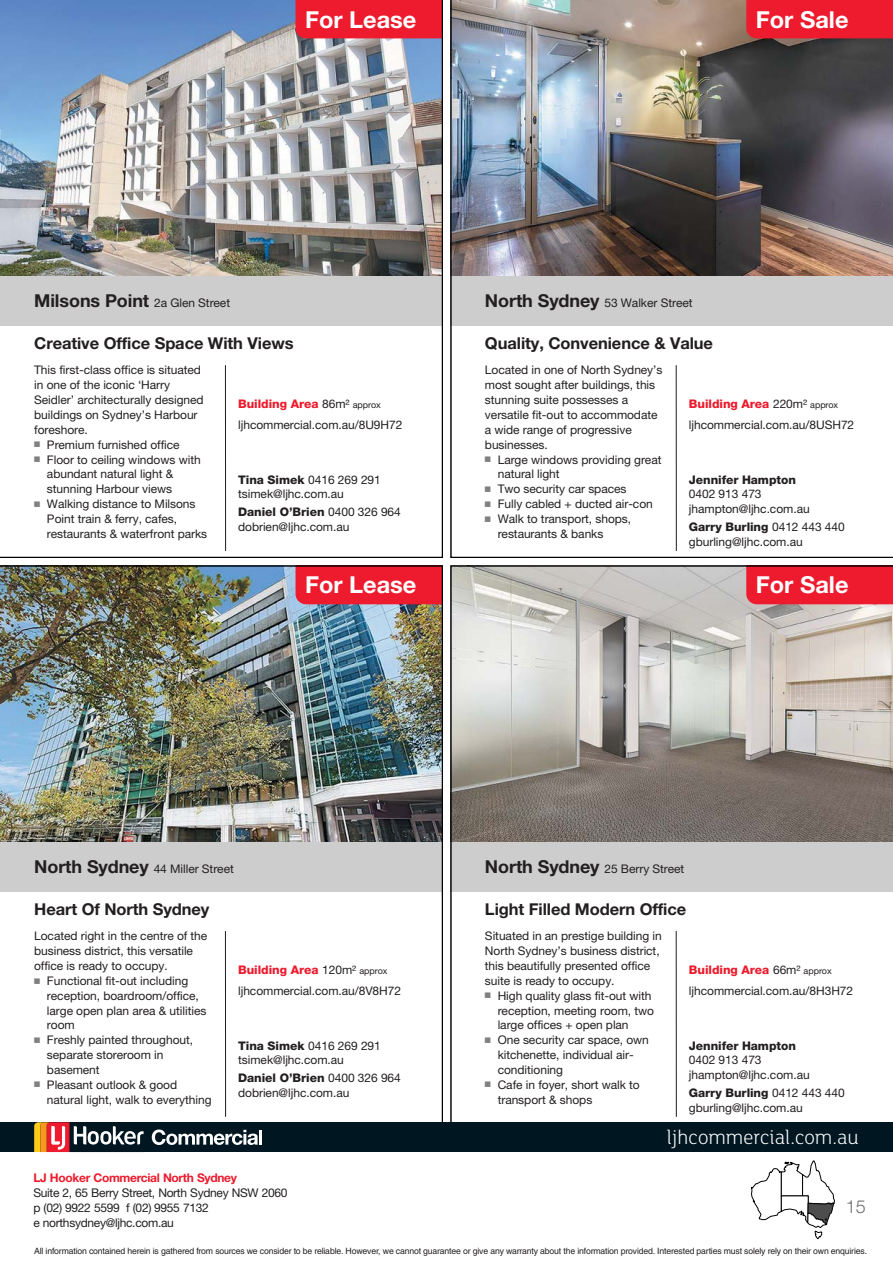
<style>
.page{position:relative;width:893px;height:1263px;background:#fff}
.page>*{position:absolute;margin:0;border:0;box-sizing:border-box;transform-origin:0 0}
.t1{font:700 23.4px "Helvetica Neue";color:#fff}
.t2{font:300 21px "LJH Lighthouse";color:#fff}
.t3{font:300 18px "Helvetica Neue";color:#6d6e70}
.t4{font:700 17.85px "Helvetica Neue";letter-spacing:-.005em;color:#231f20}
.t5{font:700 16.35px "Helvetica Neue";letter-spacing:-.005em;color:#231f20}
.t6{font:12px/15px "Helvetica Neue";letter-spacing:-.025em;color:#231f20}
.t7{font:700 12px "Helvetica Neue";letter-spacing:-.025em;color:#ed1b2d}
.t8{font:11.85px/14.9px "Helvetica Neue";letter-spacing:-.005em;color:#231f20}
.t9{font:800 11.85px "Helvetica Neue";color:#ed1b2d}
.t10{font:800 11.85px "Helvetica Neue";letter-spacing:-.005em;color:#231f20}
.t11{font:8.7px "Helvetica";letter-spacing:-.02em;color:#231f20}
.s1{font-weight:400;font-size:11.85px}
.s2{font-weight:700;font-size:17.85px}
.s3{font-weight:400;color:#231f20}
.s4{font-weight:400;font-size:8.85px;color:#231f20}
.s5{font-weight:800}
</style>
<div class="page">
<img style="left:0;top:0;width:442px;height:557px">
<img style="left:451px;top:0;width:442px;height:557px">
<img style="left:0;top:566px;width:442px;height:556px">
<svg style="left:451px;top:566px;width:442px;height:556px"></svg>
<div style="left:0;top:1122px;width:893px;height:30px;background:#001722"></div>
<hr style="left:259px;top:1130px;width:3px;height:14px;background:#fff">
<svg style="left:34px;top:1122px;width:224px;height:30px"></svg>
<svg style="left:751px;top:1160px;width:84px;height:79px"></svg>
<svg style="left:34px;top:442px;width:6px;height:5px"></svg>
<svg style="left:34px;top:457px;width:6px;height:5px"></svg>
<svg style="left:34px;top:501px;width:6px;height:6px"></svg>
<svg style="left:485px;top:457px;width:6px;height:5px"></svg>
<svg style="left:485px;top:486px;width:6px;height:6px"></svg>
<svg style="left:485px;top:501px;width:6px;height:6px"></svg>
<svg style="left:485px;top:516px;width:6px;height:5px"></svg>
<svg style="left:34px;top:978px;width:6px;height:5px"></svg>
<svg style="left:34px;top:1037px;width:6px;height:6px"></svg>
<svg style="left:34px;top:1082px;width:6px;height:5px"></svg>
<svg style="left:485px;top:993px;width:6px;height:5px"></svg>
<svg style="left:485px;top:1037px;width:6px;height:6px"></svg>
<svg style="left:485px;top:1082px;width:6px;height:5px"></svg>
<h1 class="t1" style="left:305px;top:11px;width:113px">For Lease</h1>
<h1 class="t1" style="left:756px;top:11px;width:94px">For Sale</h1>
<h3 class="t4" style="left:34px;top:294px;width:197px">Milsons Point <span class="s1">2a Glen Street</span></h3>
<p class="t8" style="left:485px;top:297px;width:209px"><span class="s2">North Sydney</span> 53 Walker Street</p>
<h3 class="t5" style="left:34px;top:338px;width:261px">Creative Office Space With Views</h3>
<p class="t8" style="left:34px;top:364px;width:168px">This first-class office is situated</p>
<p class="t8" style="left:34px;top:379px;width:137px">in one of the iconic ‘Harry</p>
<p class="t8" style="left:34px;top:394px;width:171px">Seidler’ architecturally designed</p>
<p class="t8" style="left:34px;top:408px;width:165px">buildings on Sydney’s Harbour</p>
<p class="t8" style="left:34px;top:423px;width:55px">foreshore.</p>
<p class="t8" style="left:47px;top:438px;width:134px">Premium furnished office</p>
<p class="t8" style="left:47px;top:453px;width:155px">Floor to ceiling windows with</p>
<p class="t8" style="left:47px;top:468px;width:128px">abundant natural light &amp;</p>
<p class="t8" style="left:47px;top:483px;width:127px">stunning Harbour views</p>
<p class="t8" style="left:47px;top:498px;width:150px">Walking distance to Milsons</p>
<p class="t8" style="left:47px;top:512px;width:132px">Point train &amp; ferry, cafes,</p>
<p class="t8" style="left:47px;top:527px;width:162px">restaurants &amp; waterfront parks</p>
<p class="t9" style="left:238px;top:399px;width:144px">Building Area <span class="s3">86m²</span> <span class="s4">approx</span></p>
<p class="t8" style="left:238px;top:418px;width:166px">ljhcommercial.com.au/8U9H72</p>
<p class="t8" style="left:238px;top:473px;width:144px"><span class="s5">Tina Simek</span> 0416 269 291 tsimek@ljhc.com.au</p>
<p class="t8" style="left:238px;top:506px;width:164px"><span class="s5">Daniel O’Brien</span> 0400 326 964 dobrien@ljhc.com.au</p>
<h3 class="t5" style="left:485px;top:338px;width:230px">Quality, Convenience &amp; Value</h3>
<p class="t8" style="left:485px;top:364px;width:179px">Located in one of North Sydney’s most sought after buildings, this stunning suite possesses a versatile fit-out to accommodate a wide range of progressive businesses.</p>
<p class="t8" style="left:498px;top:453px;width:165px">Large windows providing great natural light<br>Two security car spaces<br>Fully cabled + ducted air-con<br>Walk to transport, shops, restaurants &amp; banks</p>
<p class="t9" style="left:689px;top:399px;width:151px">Building Area <span class="s3">220m²</span> <span class="s4">approx</span></p>
<p class="t8" style="left:689px;top:418px;width:167px">ljhcommercial.com.au/8USH72</p>
<p class="t10" style="left:689px;top:475px;width:109px">Jennifer Hampton</p>
<p class="t8" style="left:689px;top:488px;width:122px">0402 913 473 jhampton@ljhc.com.au</p>
<p class="t8" style="left:689px;top:521px;width:157px"><span class="s5">Garry Burling</span> 0412 443 440 gburling@ljhc.com.au</p>
<h1 class="t1" style="left:305px;top:577px;width:113px">For Lease</h1>
<h1 class="t1" style="left:756px;top:577px;width:94px">For Sale</h1>
<p class="t8" style="left:34px;top:862px;width:201px"><span class="s2">North Sydney</span> 44 Miller Street</p>
<p class="t8" style="left:485px;top:862px;width:201px"><span class="s2">North Sydney</span> 25 Berry Street</p>
<h3 class="t5" style="left:34px;top:903px;width:177px">Heart Of North Sydney</h3>
<p class="t8" style="left:34px;top:930px;width:175px">Located right in the centre of the</p>
<p class="t8" style="left:34px;top:945px;width:160px">business district, this versatile</p>
<p class="t8" style="left:34px;top:959px;width:135px">office is ready to occupy.</p>
<p class="t8" style="left:47px;top:974px;width:143px">Functional fit-out including</p>
<p class="t8" style="left:47px;top:989px;width:153px">reception, boardroom/office,</p>
<p class="t8" style="left:47px;top:1004px;width:161px">large open plan area &amp; utilities</p>
<p class="t8" style="left:47px;top:1019px;width:29px">room</p>
<p class="t8" style="left:47px;top:1034px;width:148px">Freshly painted throughout,</p>
<p class="t8" style="left:47px;top:1049px;width:118px">separate storeroom in</p>
<p class="t8" style="left:47px;top:1063px;width:54px">basement</p>
<p class="t8" style="left:47px;top:1078px;width:132px">Pleasant outlook &amp; good</p>
<p class="t8" style="left:47px;top:1093px;width:166px">natural light, walk to everything</p>
<p class="t9" style="left:238px;top:965px;width:151px">Building Area <span class="s3">120m²</span> <span class="s4">approx</span></p>
<p class="t8" style="left:238px;top:984px;width:164px">ljhcommercial.com.au/8V8H72</p>
<p class="t8" style="left:238px;top:1039px;width:144px"><span class="s5">Tina Simek</span> 0416 269 291 tsimek@ljhc.com.au</p>
<p class="t8" style="left:238px;top:1072px;width:164px"><span class="s5">Daniel O’Brien</span> 0400 326 964 dobrien@ljhc.com.au</p>
<h3 class="t5" style="left:485px;top:903px;width:203px">Light Filled Modern Office</h3>
<p class="t8" style="left:485px;top:930px;width:178px">Situated in an prestige building in<br>North Sydney’s business district, this beautifully presented office suite is ready to occupy.</p>
<p class="t8" style="left:498px;top:989px;width:158px">High quality glass fit-out with reception, meeting room, two large offices + open plan<br>One security car space, own kitchenette, individual air&shy;conditioning<br>Cafe in foyer, short walk to transport &amp; shops</p>
<p class="t9" style="left:689px;top:965px;width:144px">Building Area <span class="s3">66m²</span> <span class="s4">approx</span></p>
<p class="t8" style="left:689px;top:984px;width:166px">ljhcommercial.com.au/8H3H72</p>
<p class="t10" style="left:689px;top:1041px;width:109px">Jennifer Hampton</p>
<p class="t8" style="left:689px;top:1054px;width:122px">0402 913 473 jhampton@ljhc.com.au</p>
<p class="t8" style="left:689px;top:1086px;width:157px"><span class="s5">Garry Burling</span> 0412 443 440 gburling@ljhc.com.au</p>
<h2 class="t2" style="left:667px;top:1124px;width:193px">ljhcommercial.com.au</h2>
<p class="t7" style="left:33px;top:1173px;width:205px">LJ Hooker Commercial North Sydney</p>
<p class="t6" style="left:33px;top:1186px;width:256px">Suite 2, 65 Berry Street, North Sydney NSW 2060 p (02) 9922 5599 f (02) 9955 7132<br>e northsydney@ljhc.com.au</p>
<h3 class="t3" style="left:846px;top:1199px;width:22px">15</h3>
<p class="t11" style="left:34px;top:1248px;width:834px">All information contained herein is gathered from sources we consider to be reliable. However, we cannot guarantee or give any warranty about the information provided. Interested parties must solely rely on their own enquiries.</p>
</div>
